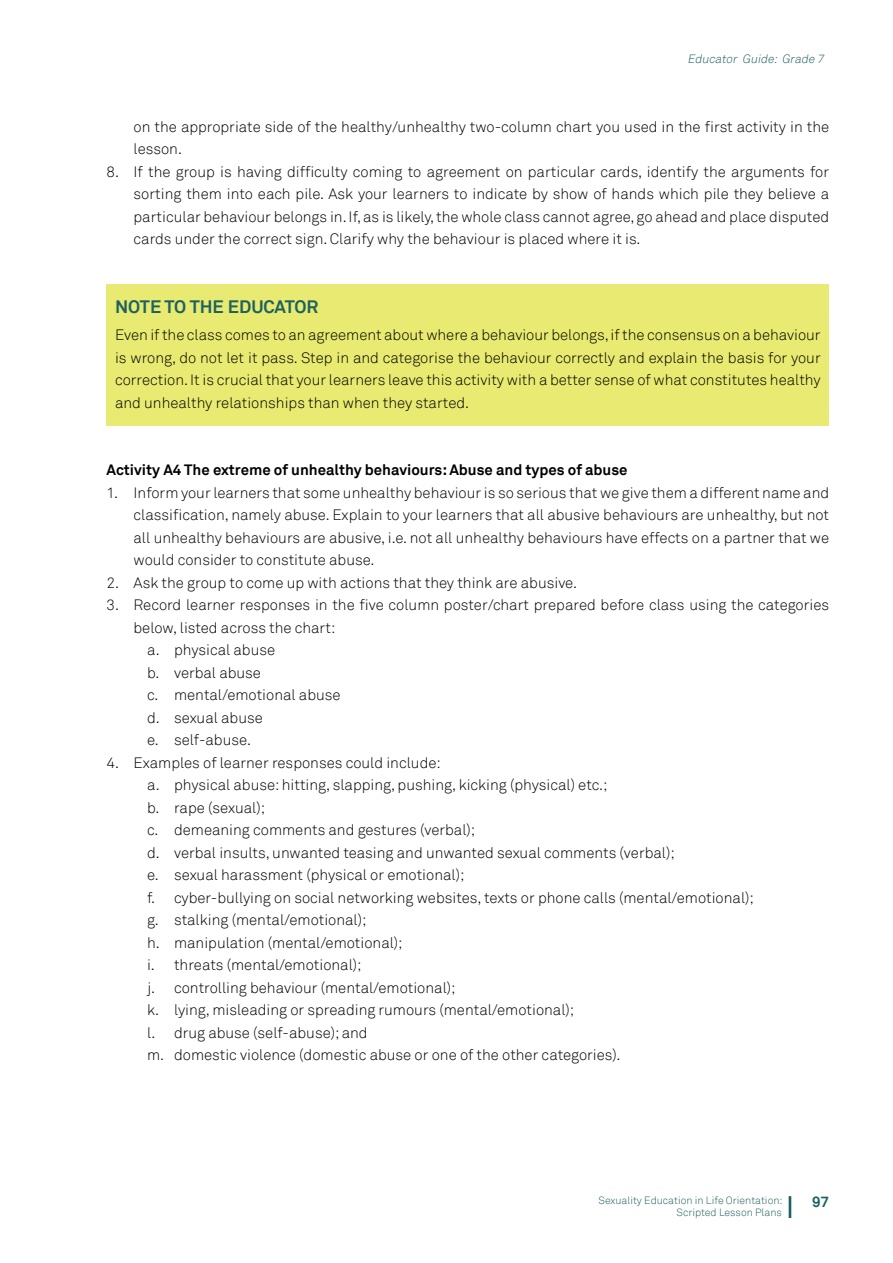
<style>
.page{position:relative;width:893px;height:1263px;background:#fff}
.page>*{position:absolute;margin:0;border:0;box-sizing:border-box;transform-origin:0 0}
.t1{font:700 18px "Akkurat";color:#1d625f}
.t2{font:300 15px/22.5px "Akkurat";color:#000;text-align:justify}
.t3{font:700 15px "Akkurat";color:#000}
.t4{font:700 15px "Akkurat";color:#1d625f}
.t5{font:italic 300 12px "Akkurat";color:#1d625f}
.t6{font:300 10.5px "Akkurat";color:#1d625f}
</style>
<div class="page">
<svg style="left:788px;top:1196px;width:4px;height:22px"></svg>
<div style="left:106px;top:285px;width:723px;height:141px;background:#e9ea71"></div>
<p class="t5" style="left:687px;top:51px;width:141px">Educator Guide: Grade 7</p>
<p class="t2" style="left:134px;top:116px;width:697px">on the appropriate side of the healthy/unhealthy two-column chart you used in the first activity in the lesson.</p>
<p class="t2" style="left:134px;top:161px;width:697px;text-indent:-27px">8. If the group is having difficulty coming to agreement on particular cards, identify the arguments for sorting them into each pile. Ask your learners to indicate by show of hands which pile they believe a particular behaviour belongs in. If, as is likely, the whole class cannot agree, go ahead and place disputed cards under the correct sign. Clarify why the behaviour is placed where it is.</p>
<p class="t1" style="left:115px;top:296px;width:205px">NOTE TO THE EDUCATOR</p>
<p class="t2" style="left:115px;top:324px;width:707px">Even if the class comes to an agreement about where a behaviour belongs, if the consensus on a behaviour is wrong, do not let it pass. Step in and categorise the behaviour correctly and explain the basis for your correction. It is crucial that your learners leave this activity with a better sense of what constitutes healthy and unhealthy relationships than when they started.</p>
<p class="t3" style="left:107px;top:460px;width:523px">Activity A4 The extreme of unhealthy behaviours: Abuse and types of abuse</p>
<p class="t2" style="left:134px;top:481px;width:697px;text-indent:-27px">1. Inform your learners that some unhealthy behaviour is so serious that we give them a different name and classification, namely abuse. Explain to your learners that all abusive behaviours are unhealthy, but not all unhealthy behaviours are abusive, i.e. not all unhealthy behaviours have effects on a partner that we would consider to constitute abuse.</p>
<p class="t2" style="left:107px;top:571px;width:472px">2. Ask the group to come up with actions that they think are abusive.</p>
<p class="t2" style="left:107px;top:594px;width:724px">3. Record learner responses in the five column poster/chart prepared before class using the categories</p>
<p class="t2" style="left:134px;top:616px;width:203px">below, listed across the chart:</p>
<p class="t2" style="left:147px;top:639px;width:130px">a. physical abuse</p>
<p class="t2" style="left:147px;top:661px;width:115px">b. verbal abuse</p>
<p class="t2" style="left:147px;top:684px;width:195px">c. mental/emotional abuse</p>
<p class="t2" style="left:147px;top:706px;width:117px">d. sexual abuse</p>
<p class="t2" style="left:147px;top:729px;width:105px">e. self-abuse.</p>
<p class="t2" style="left:147px;top:751px;width:608px;text-align:left;text-indent:-40px">4. Examples of learner responses could include:<br>a. physical abuse: hitting, slapping, pushing, kicking (physical) etc.;<br>b. rape (sexual);<br>c. demeaning comments and gestures (verbal);<br>d. verbal insults, unwanted teasing and unwanted sexual comments (verbal);<br>e. sexual harassment (physical or emotional);<br>f. cyber-bullying on social networking websites, texts or phone calls (mental/emotional); g. stalking (mental/emotional);<br>h. manipulation (mental/emotional);<br>i. threats (mental/emotional);<br>j. controlling behaviour (mental/emotional);<br>k. lying, misleading or spreading rumours (mental/emotional);<br>l. drug abuse (self-abuse); and<br>m. domestic violence (domestic abuse or one of the other categories).</p>
<p class="t6" style="left:598px;top:1194px;width:186px">Sexuality Education in Life Orientation:</p>
<p class="t4" style="left:812px;top:1192px;width:19px">97</p>
<p class="t6" style="left:676px;top:1206px;width:107px">Scripted Lesson Plans</p>
</div>
